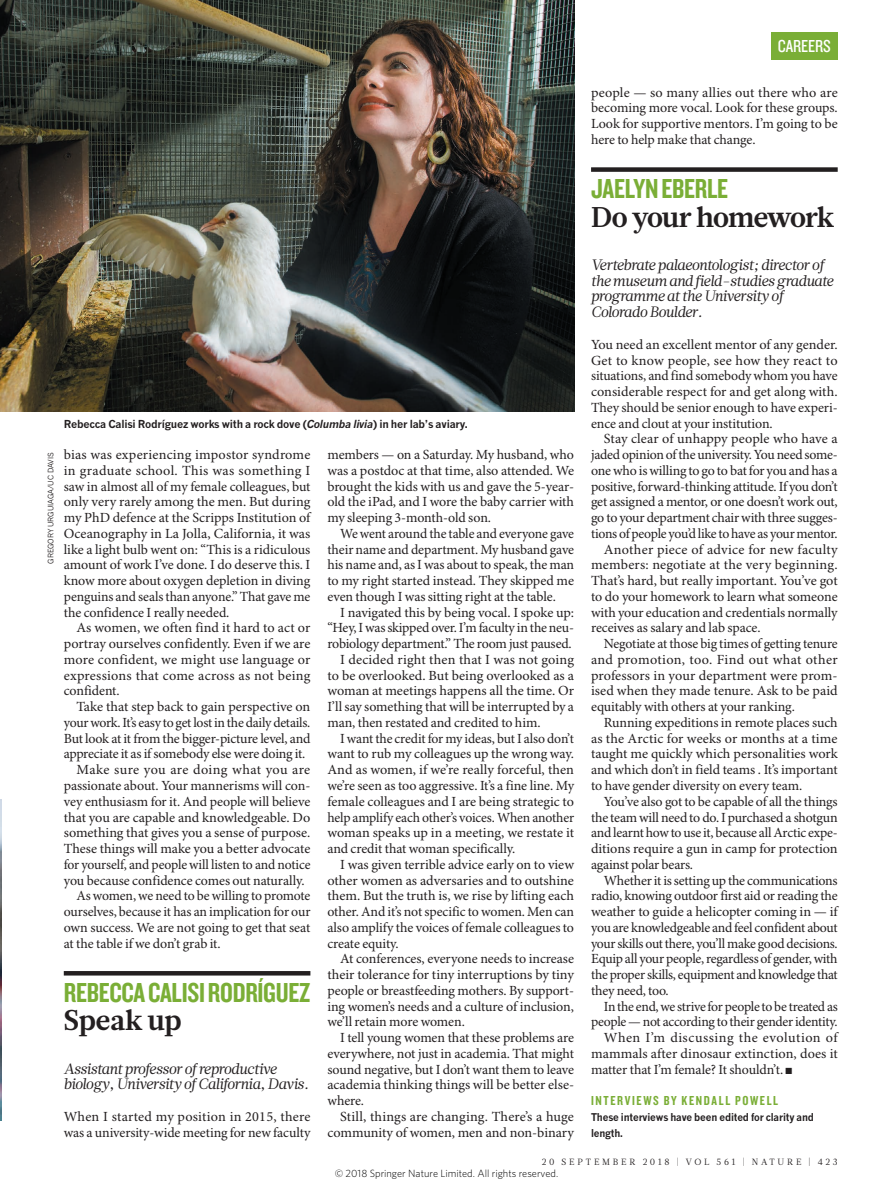
<style>
.page{position:relative;width:893px;height:1187px;background:#fff}
.page>*{position:absolute;margin:0;border:0;box-sizing:border-box;transform-origin:0 0}
.VOX_PROF_NAME{font:28.5px "Knockout 49 Liteweight";letter-spacing:-.01em;color:#7aae36}
.VOX_PROF_HEADING{font:700 28.5px "Glosa Math";letter-spacing:-.025em;color:#231f20}
.t1{font:18px "Knockout 29 Junior Ltweight";letter-spacing:-.005em;color:#fff}
.VOX_PROF_DETAILS{font:italic 15px/15.8px "Glosa Math";letter-spacing:-.02em;color:#231f20}
.BODY_INDENT{font:13.95px/15.8px "Minion Pro";letter-spacing:-.01em;color:#231f20;text-align:justify}
.BODY_1ST_PARA{font:13.95px/15.8px "Minion Pro";letter-spacing:-.005em;color:#231f20;text-align:justify}
.TURNING_POINT_BYLINE{font:13.5px "Knockout 49 Liteweight";letter-spacing:.12em;color:#7aae36}
.PIC_CAPTION{font:700 10.8px "News Gothic MTOT";letter-spacing:-.02em;color:#231f20}
.Q_A_DISCLAIMER{font:700 10.5px/15.8px "News Gothic MTOT";letter-spacing:-.015em;color:#231f20;scale:.95 1}
.t2{font:300 10.5px "Whitney";color:#000}
.t3{font:9px "Glosa Math";letter-spacing:.305em;color:#231f20}
.PIC_CREDIT{font:7.5px "News Gothic MTOT";color:#231f20}
.s1{font-style:italic}
</style>
<div class="page">
<div style="left:591px;top:167px;width:247px;height:5px;background:#231f20"></div>
<img style="left:0;top:799px;width:1px;height:321px">
<img style="left:0;top:0;width:574px;height:412px">
<div style="left:64px;top:970px;width:246px;height:5px;background:#231f20"></div>
<div style="left:771px;top:32px;width:67px;height:27px;background:#7aae36"></div>
<p class="t1" style="left:778px;top:34px;width:55px">CAREERS</p>
<p class="BODY_INDENT" style="left:591px;top:85px;width:248px">people — so many allies out there who are becoming more vocal. Look for these groups.<br>Look for supportive mentors. I’m going to be here to help make that change.</p>
<p class="PIC_CREDIT" style="left:46px;top:564px;width:113px;rotate:-90deg">GREGORY URGUIAGA/UC DAVIS</p>
<p class="PIC_CAPTION" style="left:64px;top:417px;width:405px">Rebecca Calisi Rodríguez works with a rock dove (<span class="s1">Columba livia</span>) in her lab’s aviary.</p>
<p class="BODY_INDENT" style="left:64px;top:447px;width:248px">bias was experiencing impostor syndrome in graduate school. This was something I saw in almost all of my female colleagues, but only very rarely among the men. But during my PhD defence at the Scripps Institution of Oceanography in La Jolla, California, it was like a light bulb went on: “This is a ridiculous amount of work I’ve done. I do deserve this. I know more about oxygen depletion in diving penguins and seals than anyone.” That gave me the confidence I really needed.</p>
<p class="BODY_INDENT" style="left:64px;top:620px;width:248px;text-indent:13px">As women, we often find it hard to act or portray ourselves confidently. Even if we are more confident, we might use language or expressions that come across as not being confident.</p>
<p class="BODY_INDENT" style="left:64px;top:699px;width:248px;text-indent:13px">Take that step back to gain perspective on your work. It’s easy to get lost in the daily details.<br>But look at it from the bigger-picture level, and appreciate it as if somebody else were doing it.</p>
<p class="BODY_INDENT" style="left:64px;top:762px;width:248px;text-indent:13px">Make sure you are doing what you are passionate about. Your mannerisms will con&shy;vey enthusiasm for it. And people will believe that you are capable and knowledgeable. Do something that gives you a sense of purpose.<br>These things will make you a better advocate for yourself, and people will listen to and notice you because confidence comes out naturally.</p>
<p class="BODY_INDENT" style="left:64px;top:888px;width:248px;text-indent:13px">As women, we need to be willing to promote ourselves, because it has an implication for our own success. We are not going to get that seat at the table if we don’t grab it.</p>
<p class="VOX_PROF_NAME" style="left:64px;top:974px;width:248px">REBECCA CALISI RODRÍGUEZ</p>
<p class="VOX_PROF_HEADING" style="left:64px;top:1001px;width:119px">Speak up</p>
<p class="VOX_PROF_DETAILS" style="left:64px;top:1060px;width:247px">Assistant professor of reproductive biology, University of California, Davis.</p>
<p class="BODY_1ST_PARA" style="left:64px;top:1109px;width:248px">When I started my position in 2015, there was a university-wide meeting for new faculty</p>
<p class="BODY_1ST_PARA" style="left:327px;top:447px;width:248px">members — on a Saturday. My husband, who was a postdoc at that time, also attended. We brought the kids with us and gave the 5-year&shy;old the iPad, and I wore the baby carrier with my sleeping 3-month-old son.</p>
<p class="BODY_INDENT" style="left:327px;top:526px;width:248px;text-indent:13px">We went around the table and everyone gave their name and department. My husband gave his name and, as I was about to speak, the man to my right started instead. They skipped me even though I was sitting right at the table.</p>
<p class="BODY_INDENT" style="left:327px;top:605px;width:248px;text-indent:13px">I navigated this by being vocal. I spoke up: “Hey, I was skipped over. I’m faculty in the neu&shy;robiology department.” The room just paused.</p>
<p class="BODY_INDENT" style="left:327px;top:652px;width:248px;text-indent:13px">I decided right then that I was not going to be overlooked. But being overlooked as a woman at meetings happens all the time. Or I’ll say something that will be interrupted by a man, then restated and credited to him.</p>
<p class="BODY_INDENT" style="left:327px;top:731px;width:248px;text-indent:13px">I want the credit for my ideas, but I also don’t want to rub my colleagues up the wrong way.<br>And as women, if we’re really forceful, then we’re seen as too aggressive. It’s a fine line. My female colleagues and I are being strategic to help amplify each other’s voices. When another woman speaks up in a meeting, we restate it and credit that woman specifically.</p>
<p class="BODY_INDENT" style="left:327px;top:857px;width:248px;text-indent:13px">I was given terrible advice early on to view other women as adversaries and to outshine them. But the truth is, we rise by lifting each other. And it’s not specific to women. Men can also amplify the voices of female colleagues to create equity.</p>
<p class="BODY_INDENT" style="left:327px;top:951px;width:248px;text-indent:13px">At conferences, everyone needs to increase their tolerance for tiny interruptions by tiny people or breastfeeding mothers. By support&shy;ing women’s needs and a culture of inclusion, we’ll retain more women.</p>
<p class="BODY_INDENT" style="left:327px;top:1030px;width:248px;text-indent:13px">I tell young women that these problems are everywhere, not just in academia. That might sound negative, but I don’t want them to leave academia thinking things will be better else&shy;where.</p>
<p class="BODY_INDENT" style="left:327px;top:1109px;width:248px;text-align:right">Still, things are changing. There’s a huge community of women, men and non-binary</p>
<p class="VOX_PROF_NAME" style="left:591px;top:171px;width:139px">JAELYN EBERLE</p>
<p class="VOX_PROF_HEADING" style="left:591px;top:198px;width:245px">Do your homework</p>
<p class="VOX_PROF_DETAILS" style="left:591px;top:257px;width:244px">Vertebrate palaeontologist; director of the museum and field-studies graduate programme at the University of<br>Colorado Boulder.</p>
<p class="BODY_1ST_PARA" style="left:591px;top:337px;width:248px">You need an excellent mentor of any gender.<br>Get to know people, see how they react to situations, and find somebody whom you have considerable respect for and get along with.<br>They should be senior enough to have experi&shy;ence and clout at your institution.</p>
<p class="BODY_INDENT" style="left:591px;top:431px;width:248px;text-indent:13px">Stay clear of unhappy people who have a jaded opinion of the university. You need some&shy;one who is willing to go to bat for you and has a positive, forward-thinking attitude. If you don’t get assigned a mentor, or one doesn’t work out, go to your department chair with three sugges&shy;tions of people you’d like to have as your mentor.</p>
<p class="BODY_INDENT" style="left:591px;top:542px;width:248px;text-indent:13px">Another piece of advice for new faculty members: negotiate at the very beginning.<br>That’s hard, but really important. You’ve got to do your homework to learn what someone with your education and credentials normally receives as salary and lab space.</p>
<p class="BODY_INDENT" style="left:591px;top:636px;width:248px;text-indent:13px">Negotiate at those big times of getting tenure and promotion, too. Find out what other professors in your department were prom&shy;ised when they made tenure. Ask to be paid equitably with others at your ranking.</p>
<p class="BODY_INDENT" style="left:591px;top:715px;width:248px;text-indent:13px">Running expeditions in remote places such as the Arctic for weeks or months at a time taught me quickly which personalities work and which don’t in field teams . It’s important to have gender diversity on every team.</p>
<p class="BODY_INDENT" style="left:591px;top:794px;width:248px;text-indent:13px">You’ve also got to be capable of all the things the team will need to do. I purchased a shotgun and learnt how to use it, because all Arctic expe&shy;ditions require a gun in camp for protection against polar bears.</p>
<p class="BODY_INDENT" style="left:591px;top:872px;width:248px;text-indent:13px">Whether it is setting up the communications radio, knowing outdoor first aid or reading the weather to guide a helicopter coming in — if you are knowledgeable and feel confident about your skills out there, you’ll make good decisions.<br>Equip all your people, regardless of gender, with the proper skills, equipment and knowledge that they need, too.</p>
<p class="BODY_INDENT" style="left:591px;top:998px;width:248px;text-align:right">In the end, we strive for people to be treated as people — not according to their gender identity.</p>
<p class="BODY_INDENT" style="left:591px;top:1030px;width:248px;text-indent:13px">When I’m discussing the evolution of mammals after dinosaur extinction, does it matter that I’m female? It shouldn’t. ■</p>
<p class="TURNING_POINT_BYLINE" style="left:591px;top:1091px;width:189px">INTERVIEWS BY KENDALL POWELL</p>
<p class="Q_A_DISCLAIMER" style="left:591px;top:1109px;width:236px">These interviews have been edited for clarity and length.</p>
<p class="t3" style="left:542px;top:1155px;width:297px">20 SEPTEMBER 2018 | VOL 561 | NATURE | 423</p>
<p class="t2" style="left:335px;top:1166px;width:225px">© 2018 Springer Nature Limited. All rights reserved.</p>
</div>
